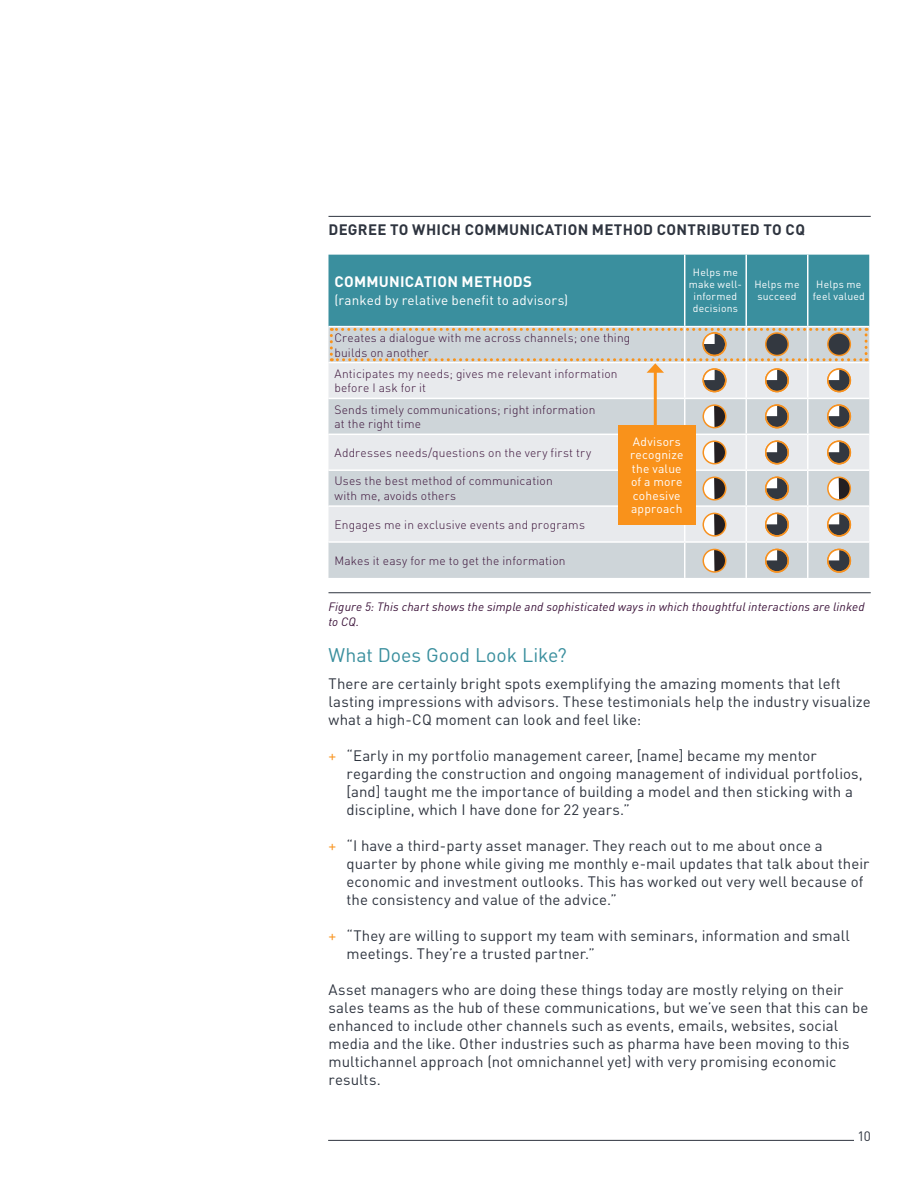
<style>
.page{position:relative;width:918px;height:1188px;background:#fff}
.page>*{position:absolute;margin:0;border:0;box-sizing:border-box;transform-origin:0 0}
.t1{font:19.5px "DIN Pro";color:#3a8f9e}
.t2{font:15px/18px "DIN Pro";letter-spacing:.005em;color:#2e343f}
.t3{font:700 15px "DIN Pro";letter-spacing:.02em;color:#2e343f}
.t4{font:700 15px "DIN Pro";letter-spacing:.015em;color:#fff}
.t5{font:13.5px "DIN Pro";letter-spacing:.015em;color:#fff}
.t6{font:13.5px "DIN Pro";color:#2e343f}
.t7{font:300 12px/14.9px "DIN Pro";letter-spacing:.015em;color:#3b1239}
.t8{font:italic 12px/15px "DIN Pro";letter-spacing:.015em;color:#3b1239}
.t9{font:12px/13.5px "DIN Pro";letter-spacing:.015em;color:#fff}
.t10{font:10.35px/11.9px "DIN Pro";letter-spacing:.025em;color:#fff;text-align:center}
.s1{color:#f9921b}
</style>
<div class="page">
<hr style="left:328px;top:1140px;width:526px;height:1px;background:#2e343f">
<hr style="left:328px;top:216px;width:543px;height:1px;background:#2e343f">
<hr style="left:328px;top:592px;width:543px;height:1px;background:#2e343f">
<div style="left:328px;top:543px;width:541px;height:35px;background:#ced5d9"></div>
<svg style="left:328px;top:380px;width:541px;height:161px;background:#dce0e3"></svg>
<hr style="left:684px;top:363px;width:1px;height:35px;background:#fff">
<hr style="left:745px;top:363px;width:2px;height:35px;background:#fff">
<hr style="left:807px;top:363px;width:1px;height:35px;background:#fff">
<hr style="left:328px;top:398px;width:357px;height:1px;background:#fff">
<hr style="left:685px;top:398px;width:61px;height:1px;background:#fff">
<hr style="left:684px;top:399px;width:1px;height:35px;background:#fff">
<hr style="left:746px;top:398px;width:62px;height:1px;background:#fff">
<hr style="left:745px;top:399px;width:2px;height:35px;background:#fff">
<hr style="left:808px;top:398px;width:61px;height:1px;background:#fff">
<hr style="left:807px;top:399px;width:1px;height:35px;background:#fff">
<hr style="left:328px;top:434px;width:357px;height:1px;background:#fff">
<hr style="left:685px;top:434px;width:61px;height:1px;background:#fff">
<hr style="left:746px;top:434px;width:62px;height:1px;background:#fff">
<hr style="left:745px;top:435px;width:2px;height:34px;background:#fff">
<hr style="left:808px;top:434px;width:61px;height:1px;background:#fff">
<hr style="left:807px;top:435px;width:1px;height:34px;background:#fff">
<hr style="left:328px;top:469px;width:357px;height:2px;background:#fff">
<hr style="left:685px;top:469px;width:61px;height:2px;background:#fff">
<hr style="left:746px;top:469px;width:62px;height:2px;background:#fff">
<hr style="left:745px;top:471px;width:2px;height:34px;background:#fff">
<hr style="left:808px;top:469px;width:61px;height:2px;background:#fff">
<hr style="left:807px;top:471px;width:1px;height:34px;background:#fff">
<hr style="left:328px;top:505px;width:357px;height:2px;background:#fff">
<hr style="left:685px;top:505px;width:61px;height:2px;background:#fff">
<hr style="left:684px;top:507px;width:1px;height:34px;background:#fff">
<hr style="left:746px;top:505px;width:62px;height:2px;background:#fff">
<hr style="left:745px;top:507px;width:2px;height:34px;background:#fff">
<hr style="left:808px;top:505px;width:61px;height:2px;background:#fff">
<hr style="left:807px;top:507px;width:1px;height:34px;background:#fff">
<hr style="left:684px;top:543px;width:1px;height:35px;background:#fff">
<hr style="left:745px;top:543px;width:2px;height:35px;background:#fff">
<hr style="left:807px;top:543px;width:1px;height:35px;background:#fff">
<div style="left:703px;top:405px;width:23px;height:23px;background:#fff;border-radius:50%"></div>
<svg style="left:714px;top:405px;width:12px;height:23px"></svg>
<div style="left:703px;top:404px;width:24px;height:24px;border:2px solid #f7911f;border-radius:50%"></div>
<div style="left:703px;top:441px;width:23px;height:23px;background:#fff;border-radius:50%"></div>
<svg style="left:714px;top:441px;width:12px;height:23px"></svg>
<div style="left:703px;top:440px;width:24px;height:24px;border:2px solid #f7911f;border-radius:50%"></div>
<div style="left:703px;top:513px;width:23px;height:23px;background:#fff;border-radius:50%"></div>
<svg style="left:714px;top:513px;width:12px;height:23px"></svg>
<div style="left:703px;top:513px;width:24px;height:24px;border:2px solid #f7911f;border-radius:50%"></div>
<div style="left:703px;top:549px;width:23px;height:23px;background:#fff;border-radius:50%"></div>
<svg style="left:714px;top:549px;width:12px;height:23px"></svg>
<div style="left:703px;top:549px;width:24px;height:24px;border:2px solid #f7911f;border-radius:50%"></div>
<div style="left:703px;top:477px;width:23px;height:23px;background:#fff;border-radius:50%"></div>
<svg style="left:714px;top:477px;width:12px;height:23px"></svg>
<div style="left:703px;top:477px;width:24px;height:24px;border:2px solid #f7911f;border-radius:50%"></div>
<svg style="left:828px;top:477px;width:22px;height:23px"></svg>
<svg style="left:839px;top:477px;width:11px;height:23px"></svg>
<div style="left:827px;top:477px;width:24px;height:24px;border:2px solid #f7911f;border-radius:50%"></div>
<svg style="left:703px;top:369px;width:23px;height:23px"></svg>
<div style="left:703px;top:368px;width:24px;height:24px;border:2px solid #f7911f;border-radius:50%"></div>
<div style="left:766px;top:369px;width:22px;height:23px;background:#333840;border-radius:50%"></div>
<div style="left:765px;top:368px;width:24px;height:24px;border:2px solid #f7911f;border-radius:50%"></div>
<div style="left:766px;top:405px;width:22px;height:23px;background:#333840;border-radius:50%"></div>
<svg style="left:766px;top:405px;width:11px;height:11px"></svg>
<div style="left:765px;top:404px;width:24px;height:24px;border:2px solid #f7911f;border-radius:50%"></div>
<svg style="left:766px;top:441px;width:22px;height:23px"></svg>
<svg style="left:766px;top:441px;width:11px;height:11px"></svg>
<div style="left:765px;top:440px;width:24px;height:24px;border:2px solid #f7911f;border-radius:50%"></div>
<div style="left:766px;top:513px;width:22px;height:23px;background:#333840;border-radius:50%"></div>
<svg style="left:766px;top:513px;width:11px;height:11px"></svg>
<div style="left:765px;top:513px;width:24px;height:24px;border:2px solid #f7911f;border-radius:50%"></div>
<div style="left:766px;top:549px;width:22px;height:23px;background:#333840;border-radius:50%"></div>
<svg style="left:766px;top:549px;width:11px;height:11px"></svg>
<div style="left:765px;top:549px;width:24px;height:24px;border:2px solid #f7911f;border-radius:50%"></div>
<svg style="left:766px;top:477px;width:22px;height:23px"></svg>
<svg style="left:766px;top:477px;width:11px;height:11px"></svg>
<div style="left:765px;top:477px;width:24px;height:24px;border:2px solid #f7911f;border-radius:50%"></div>
<div style="left:828px;top:369px;width:22px;height:23px;background:#333840;border-radius:50%"></div>
<div style="left:827px;top:368px;width:24px;height:24px;border:2px solid #f7911f;border-radius:50%"></div>
<svg style="left:828px;top:405px;width:22px;height:23px"></svg>
<svg style="left:828px;top:405px;width:11px;height:11px"></svg>
<div style="left:827px;top:404px;width:24px;height:24px;border:2px solid #f7911f;border-radius:50%"></div>
<div style="left:828px;top:441px;width:22px;height:23px;background:#333840;border-radius:50%"></div>
<svg style="left:828px;top:441px;width:11px;height:11px"></svg>
<div style="left:827px;top:440px;width:24px;height:24px;border:2px solid #f7911f;border-radius:50%"></div>
<svg style="left:828px;top:513px;width:22px;height:23px"></svg>
<svg style="left:828px;top:513px;width:11px;height:11px"></svg>
<div style="left:827px;top:513px;width:24px;height:24px;border:2px solid #f7911f;border-radius:50%"></div>
<svg style="left:828px;top:549px;width:22px;height:23px"></svg>
<svg style="left:828px;top:549px;width:11px;height:11px"></svg>
<div style="left:827px;top:549px;width:24px;height:24px;border:2px solid #f7911f;border-radius:50%"></div>
<div style="left:618px;top:425px;width:78px;height:100px;background:#f9921b"></div>
<hr style="left:654px;top:370px;width:3px;height:64px;background:#f9921b">
<svg style="left:328px;top:255px;width:541px;height:125px;background:#7eadb3"></svg>
<p class="t3" style="left:329px;top:217px;width:478px">DEGREE TO WHICH COMMUNICATION METHOD CONTRIBUTED TO CQ</p>
<p class="t4" style="left:335px;top:270px;width:199px">COMMUNICATION METHODS</p>
<p class="t5" style="left:334px;top:290px;width:235px">(ranked by relative benefit to advisors)</p>
<p class="t10" style="left:689px;top:266px;width:55px">Helps me make well&shy;informed decisions</p>
<p class="t10" style="left:754px;top:278px;width:47px;text-align:left">Helps me succeed</p>
<p class="t10" style="left:813px;top:278px;width:54px">Helps me feel valued</p>
<p class="t7" style="left:334px;top:329px;width:297px">Creates a dialogue with me across channels; one thing builds on another</p>
<p class="t7" style="left:334px;top:365px;width:285px">Anticipates my needs; gives me relevant information before I ask for it</p>
<p class="t7" style="left:334px;top:401px;width:263px">Sends timely communications; right information at the right time</p>
<p class="t7" style="left:334px;top:444px;width:258px">Addresses needs/questions on the very first try</p>
<p class="t7" style="left:334px;top:473px;width:220px">Uses the best method of communication with me, avoids others</p>
<p class="t7" style="left:334px;top:516px;width:252px">Engages me in exclusive events and programs</p>
<p class="t7" style="left:334px;top:552px;width:233px">Makes it easy for me to get the information</p>
<p class="t9" style="left:630px;top:434px;width:55px">Advisors recognize the value of a more cohesive approach</p>
<p class="t8" style="left:328px;top:598px;width:538px">Figure 5: This chart shows the simple and sophisticated ways in which thoughtful interactions are linked to CQ.</p>
<h1 class="t1" style="left:328px;top:640px;width:240px">What Does Good Look Like?</h1>
<p class="t2" style="left:328px;top:673px;width:544px">There are certainly bright spots exemplifying the amazing moments that left lasting impressions with advisors. These testimonials help the industry visualize what a high-CQ moment can look and feel like:</p>
<p class="t2" style="left:346px;top:745px;width:518px;text-indent:-18px"><span class="s1">+</span> “Early in my portfolio management career, [name] became my mentor regarding the construction and ongoing management of individual portfolios, [and] taught me the importance of building a model and then sticking with a discipline, which I have done for 22 years.”</p>
<p class="t2" style="left:346px;top:835px;width:525px;text-indent:-18px"><span class="s1">+</span> “I have a third-party asset manager. They reach out to me about once a quarter by phone while giving me monthly e-mail updates that talk about their economic and investment outlooks. This has worked out very well because of the consistency and value of the advice.”</p>
<p class="t2" style="left:346px;top:925px;width:505px;text-indent:-18px"><span class="s1">+</span> “They are willing to support my team with seminars, information and small meetings. They’re a trusted partner.”</p>
<p class="t2" style="left:328px;top:979px;width:542px">Asset managers who are doing these things today are mostly relying on their sales teams as the hub of these communications, but we’ve seen that this can be enhanced to include other channels such as events, emails, websites, social media and the like. Other industries such as pharma have been moving to this multichannel approach (not omnichannel yet) with very promising economic results.</p>
<p class="t6" style="left:858px;top:1125px;width:14px">10</p>
</div>
